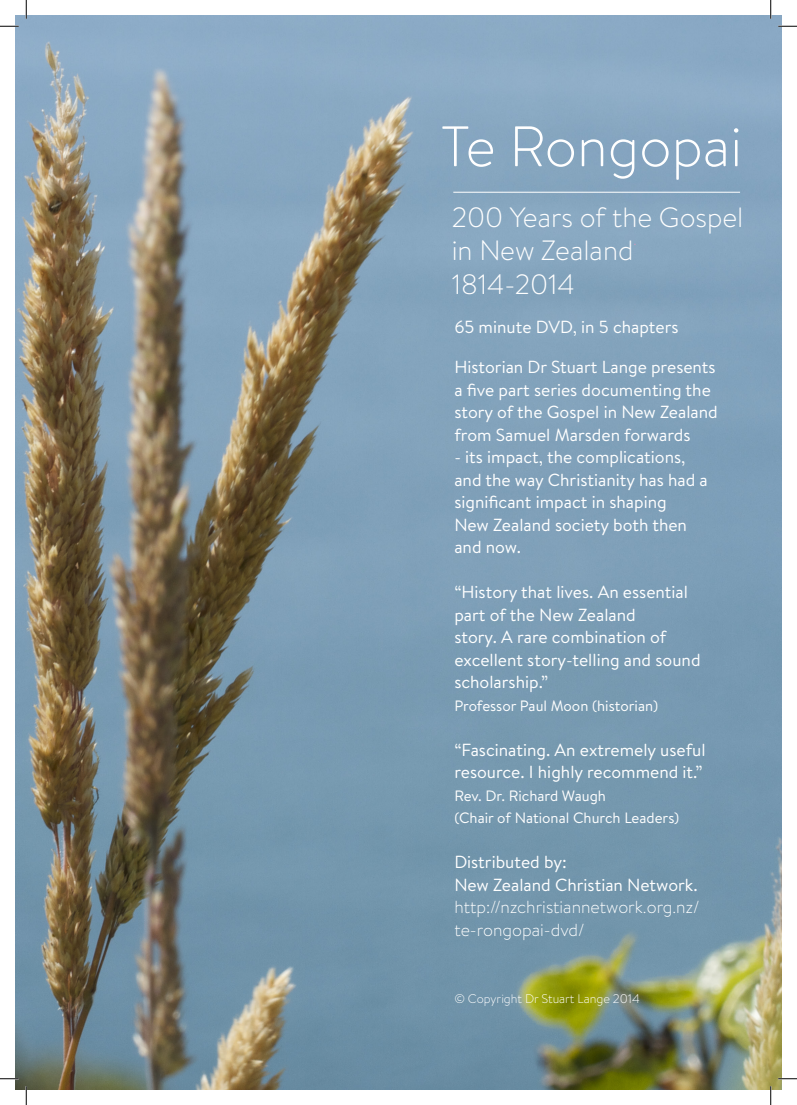
<style>
.page{position:relative;width:797px;height:1105px;background:#fff}
.page>*{position:absolute;margin:0;border:0;box-sizing:border-box;transform-origin:0 0}
.t1{font:300 57px "Brandon Text";color:#fff}
.t2{font:300 27.88px "Brandon Text";color:#fff}
.t3{font:17.5px/22.5px "Brandon Text";color:#fff}
.t4{font:300 17.5px/22.5px "Brandon Text";color:#fff}
.t5{font:15px "Brandon Text";color:#fff}
.t6{font:300 12.5px "Brandon Text";color:#fff}
</style>
<div class="page">
<img style="left:16px;top:16px;width:765px;height:1073px">
<hr style="left:453px;top:192px;width:287px;height:1px;background:#fff">
<svg style="left:0;top:25px;width:19px;height:2px"></svg>
<svg style="left:778px;top:25px;width:19px;height:2px"></svg>
<svg style="left:0;top:1078px;width:19px;height:1px"></svg>
<svg style="left:778px;top:1078px;width:19px;height:1px"></svg>
<svg style="left:25px;top:0;width:2px;height:19px"></svg>
<svg style="left:25px;top:1086px;width:2px;height:19px"></svg>
<svg style="left:770px;top:0;width:1px;height:19px"></svg>
<svg style="left:770px;top:1086px;width:1px;height:19px"></svg>
<p class="t1" style="left:441px;top:108px;width:303px">Te Rongopai</p>
<p class="t2" style="left:451px;top:198px;width:293px">200 Years of the Gospel</p>
<p class="t2" style="left:451px;top:232px;width:183px">in New Zealand</p>
<p class="t2" style="left:451px;top:265px;width:125px">1814-2014</p>
<p class="t3" style="left:454px;top:315px;width:226px">65 minute DVD, in 5 chapters</p>
<p class="t3" style="left:454px;top:355px;width:265px">Historian Dr Stuart Lange presents a five part series documenting the story of the Gospel in New Zealand from Samuel Marsden forwards</p>
<p class="t3" style="left:454px;top:445px;width:255px">- its impact, the complications, and the way Christianity has had a significant impact in shaping</p>
<p class="t3" style="left:454px;top:513px;width:234px">New Zealand society both then and now.</p>
<p class="t3" style="left:454px;top:580px;width:248px">“History that lives. An essential part of the New Zealand<br>story. A rare combination of excellent story-telling and sound scholarship.”</p>
<p class="t5" style="left:454px;top:695px;width:205px">Professor Paul Moon (historian)</p>
<p class="t3" style="left:454px;top:738px;width:253px">“Fascinating. An extremely useful resource. I highly recommend it.”</p>
<p class="t5" style="left:454px;top:785px;width:153px">Rev. Dr. Richard Waugh</p>
<p class="t5" style="left:454px;top:808px;width:226px">(Chair of National Church Leaders)</p>
<p class="t3" style="left:454px;top:850px;width:114px">Distributed by:</p>
<p class="t3" style="left:454px;top:873px;width:245px">New Zealand Christian Network.</p>
<p class="t4" style="left:454px;top:895px;width:247px">http://nzchristiannetwork.org.nz/ te-rongopai-dvd/</p>
<p class="t6" style="left:454px;top:990px;width:187px">© Copyright Dr Stuart Lange 2014</p>
</div>
